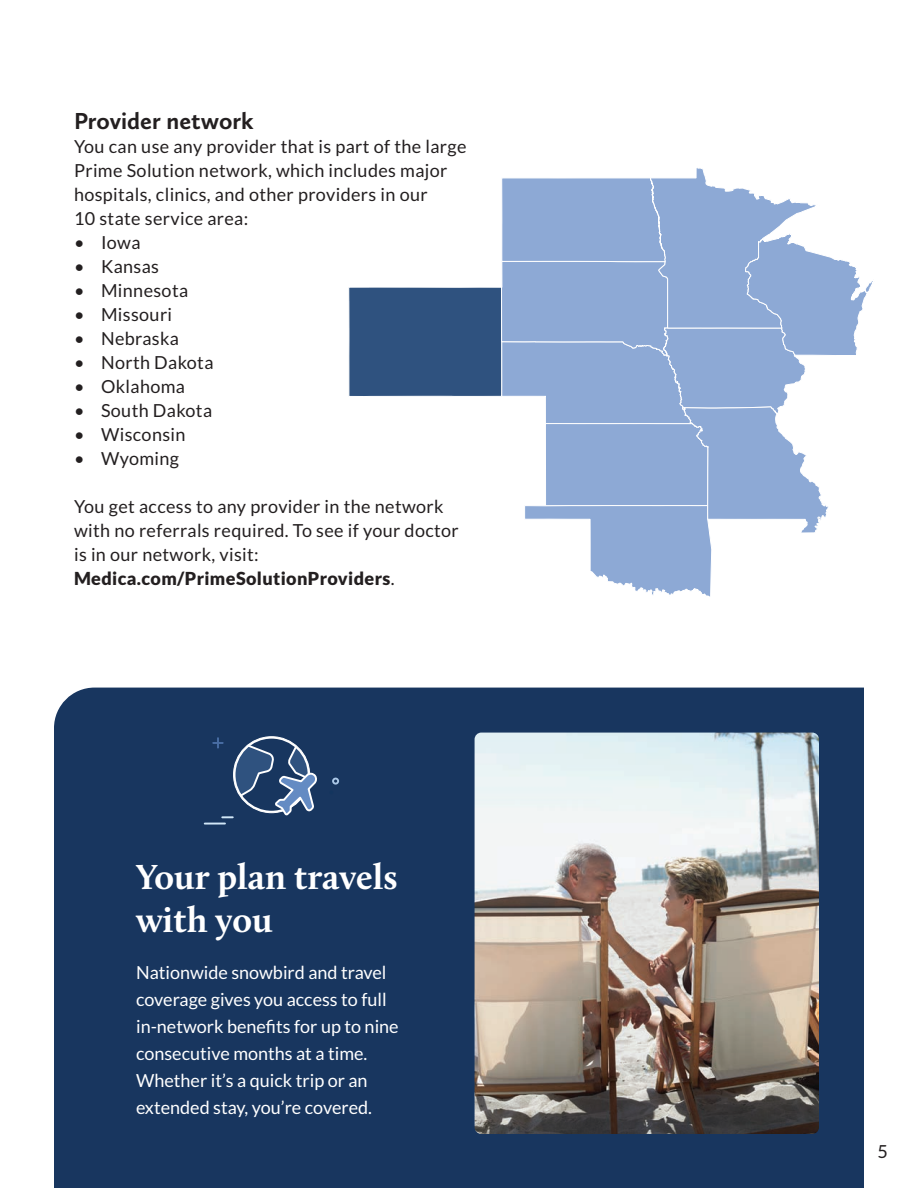
<style>
.page{position:relative;width:918px;height:1188px;background:#fff}
.page>*{position:absolute;margin:0;border:0;box-sizing:border-box;transform-origin:0 0}
.t1{font:700 36px/43.2px "Calluna";color:#fff}
.t2{font:700 24px "Calluna Sans";color:#231f20}
.t3{font:18px/24px "Lato";letter-spacing:.02em;color:#231f20}
.t4{font:18px/27px "Lato";color:#fff}
.s1{font-weight:900}
</style>
<div class="page">
<svg style="left:348px;top:168px;width:525px;height:429px"></svg>
<div style="left:54px;top:688px;width:810px;height:500px;background:#18365f"></div>
<img style="left:475px;top:733px;width:344px;height:401px">
<hr style="left:205px;top:823px;width:20px;height:2px;background:#d1e7f7">
<svg style="left:213px;top:737px;width:106px;height:81px;background:#3d597f"></svg>
<svg style="left:329px;top:778px;width:10px;height:16px"></svg>
<h2 class="t2" style="left:74px;top:106px;width:181px">Provider network</h2>
<p class="t3" style="left:74px;top:135px;width:394px">You can use any provider that is part of the large Prime Solution network, which includes major hospitals, clinics, and other providers in our<br>10 state service area:</p>
<p class="t3" style="left:74px;top:231px;width:68px">• Iowa</p>
<p class="t3" style="left:74px;top:255px;width:86px">• Kansas</p>
<p class="t3" style="left:74px;top:279px;width:116px">• Minnesota</p>
<p class="t3" style="left:74px;top:303px;width:100px">• Missouri</p>
<p class="t3" style="left:74px;top:327px;width:107px">• Nebraska</p>
<p class="t3" style="left:74px;top:351px;width:141px">• North Dakota</p>
<p class="t3" style="left:74px;top:375px;width:112px">• Oklahoma</p>
<p class="t3" style="left:74px;top:399px;width:140px">• South Dakota</p>
<p class="t3" style="left:74px;top:423px;width:113px">• Wisconsin</p>
<p class="t3" style="left:74px;top:447px;width:107px">• Wyoming</p>
<p class="t3" style="left:74px;top:495px;width:386px">You get access to any provider in the network with no referrals required. To see if your doctor is in our network, visit:<br><span class="s1">Medica.com/PrimeSolutionProviders</span>.</p>
<p class="t1" style="left:136px;top:854px;width:263px">Your plan travels with you</p>
<p class="t4" style="left:136px;top:959px;width:264px">Nationwide snowbird and travel coverage gives you access to full in-network benefts for up to nine consecutive months at a time.<br>Whether it’s a quick trip or an extended stay, you’re covered.</p>
<p class="t3" style="left:878px;top:1139px;width:12px">5</p>
</div>
